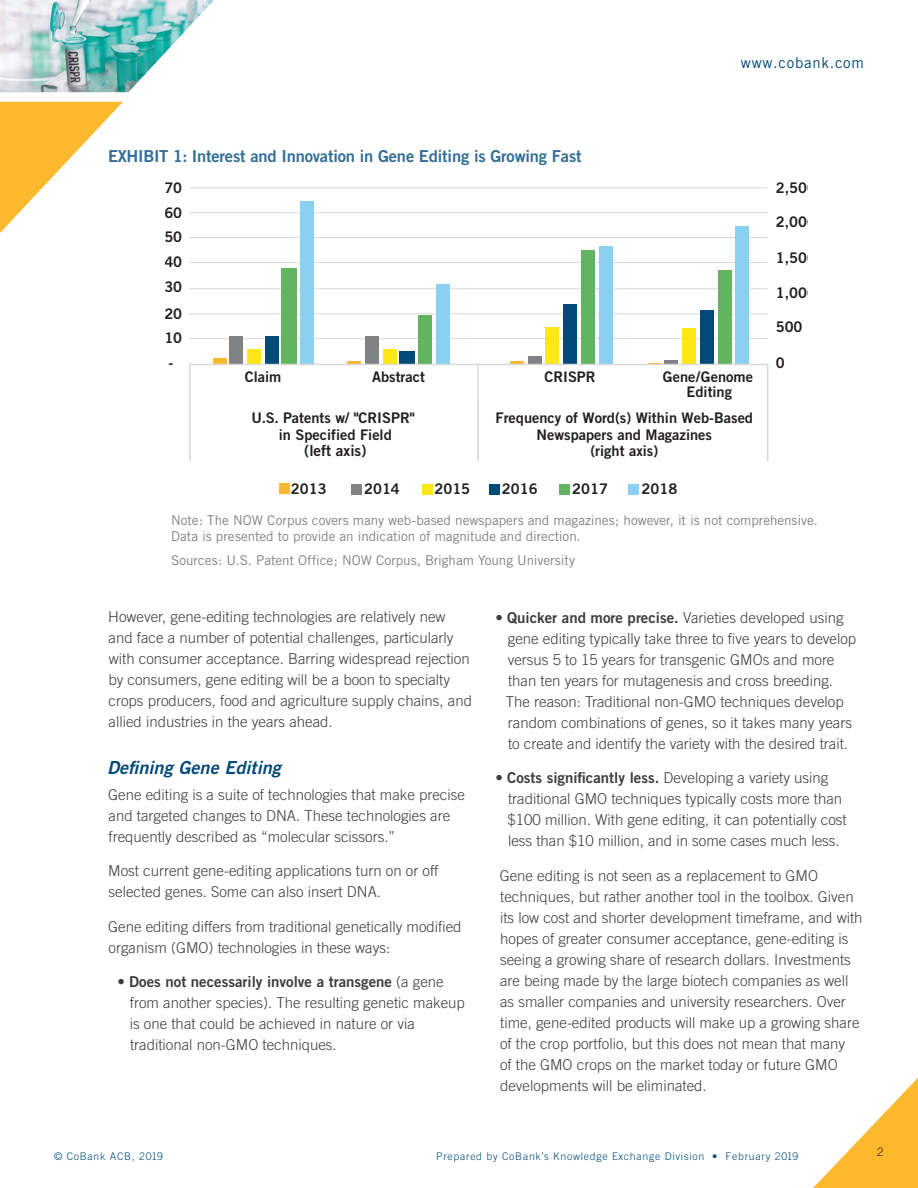
<style>
.page{position:relative;width:918px;height:1188px;background:#fff}
.page>*{position:absolute;margin:0;border:0;box-sizing:border-box;transform-origin:0 0}
.t1{font:italic 18px "Trade Gothic Bold Two";letter-spacing:.005em;color:#004978}
.t2{font:16.5px "Trade Gothic Bold Two";letter-spacing:-.01em;color:#326e97}
.t3{font:15.15px "Trade Gothic Bold Two";color:#231f20}
.t4{font:300 15px/21px "Trade Gothic";color:#3e3d3e}
.t5{font:15px "Trade Gothic Bold Two";color:#3e3d3e}
.t6{font:15px "Trade Gothic";letter-spacing:.05em;color:#004978}
.t7{font:14.7px/16.5px "Trade Gothic Bold Two";color:#231f20;text-align:center}
.t8{font:13.5px/16.5px "Trade Gothic";letter-spacing:-.005em;color:#808285}
.t9{font:300 11.7px "Trade Gothic";color:#231f20}
.t10{font:300 10.5px "Trade Gothic";letter-spacing:.07em;color:#004978}
.s1{font-family:"Trade Gothic";font-weight:300}
.s2{font-family:"Trade Gothic Bold Two";font-weight:400}
</style>
<div class="page">
<img style="left:0;top:0;width:214px;height:92px">
<svg style="left:0;top:102px;width:123px;height:131px"></svg>
<svg style="left:813px;top:1078px;width:105px;height:110px"></svg>
<hr style="left:189px;top:338px;width:579px;height:1px;background:#d9d9d8">
<hr style="left:189px;top:313px;width:579px;height:1px;background:#d9d9d8">
<hr style="left:189px;top:289px;width:579px;height:1px;background:#d9d9d8">
<hr style="left:189px;top:262px;width:579px;height:1px;background:#d9d9d8">
<hr style="left:189px;top:237px;width:579px;height:1px;background:#d9d9d8">
<hr style="left:189px;top:212px;width:579px;height:1px;background:#d9d9d8">
<hr style="left:189px;top:188px;width:579px;height:1px;background:#d9d9d8">
<hr style="left:347px;top:361px;width:14px;height:3px;background:#fdb92e">
<div style="left:213px;top:359px;width:14px;height:5px;background:#fdb92e"></div>
<div style="left:365px;top:337px;width:14px;height:27px;background:#808285"></div>
<div style="left:229px;top:337px;width:14px;height:27px;background:#808285"></div>
<div style="left:383px;top:349px;width:14px;height:15px;background:#ffe616"></div>
<div style="left:247px;top:349px;width:14px;height:15px;background:#ffe616"></div>
<div style="left:400px;top:352px;width:15px;height:12px;background:#004978"></div>
<div style="left:265px;top:337px;width:14px;height:27px;background:#004978"></div>
<div style="left:418px;top:316px;width:13px;height:48px;background:#63b461"></div>
<div style="left:282px;top:269px;width:15px;height:95px;background:#63b461"></div>
<div style="left:436px;top:284px;width:13px;height:80px;background:#8ad0f1"></div>
<div style="left:300px;top:201px;width:14px;height:163px;background:#8ad0f1"></div>
<svg style="left:648px;top:363px;width:14px;height:1px"></svg>
<hr style="left:510px;top:361px;width:14px;height:3px;background:#fdb92e">
<svg style="left:664px;top:360px;width:14px;height:4px"></svg>
<div style="left:528px;top:356px;width:14px;height:8px;background:#808285"></div>
<div style="left:682px;top:328px;width:14px;height:36px;background:#ffe616"></div>
<div style="left:545px;top:327px;width:14px;height:37px;background:#ffe616"></div>
<div style="left:700px;top:310px;width:14px;height:54px;background:#004978"></div>
<div style="left:563px;top:305px;width:14px;height:59px;background:#004978"></div>
<div style="left:718px;top:270px;width:14px;height:94px;background:#63b461"></div>
<div style="left:581px;top:251px;width:14px;height:113px;background:#63b461"></div>
<div style="left:735px;top:226px;width:14px;height:138px;background:#8ad0f1"></div>
<div style="left:599px;top:247px;width:14px;height:117px;background:#8ad0f1"></div>
<hr style="left:189px;top:364px;width:579px;height:1px;background:#d9d9d8">
<hr style="left:189px;top:364px;width:2px;height:35px;background:#d9d9d8">
<hr style="left:477px;top:364px;width:2px;height:35px;background:#d9d9d8">
<hr style="left:767px;top:364px;width:1px;height:35px;background:#d9d9d8">
<hr style="left:189px;top:399px;width:2px;height:62px;background:#d9d9d8">
<hr style="left:477px;top:399px;width:2px;height:62px;background:#d9d9d8">
<hr style="left:767px;top:399px;width:1px;height:62px;background:#d9d9d8">
<div style="left:279px;top:484px;width:10px;height:10px;background:#fdb92e"></div>
<div style="left:352px;top:484px;width:10px;height:10px;background:#808285"></div>
<div style="left:422px;top:484px;width:11px;height:10px;background:#ffe616"></div>
<div style="left:489px;top:484px;width:10px;height:10px;background:#004978"></div>
<div style="left:560px;top:484px;width:10px;height:10px;background:#63b461"></div>
<div style="left:628px;top:484px;width:11px;height:10px;background:#8ad0f1"></div>
<p class="t6" style="left:741px;top:54px;width:125px">www.cobank.com</p>
<p class="t2" style="left:108px;top:146px;width:475px">EXHIBIT 1: Interest and Innovation in Gene Editing is Growing Fast</p>
<p class="t7" style="left:164px;top:179px;width:19px">70</p>
<p class="t7" style="left:164px;top:204px;width:19px">60</p>
<p class="t7" style="left:164px;top:229px;width:19px">50</p>
<p class="t7" style="left:164px;top:254px;width:19px">40</p>
<p class="t7" style="left:164px;top:278px;width:19px">30</p>
<p class="t7" style="left:164px;top:305px;width:19px">20</p>
<p class="t7" style="left:164px;top:330px;width:19px">10</p>
<p class="t7" style="left:168px;top:355px;width:6px">-</p>
<p class="t7" style="left:245px;top:368px;width:38px">Claim</p>
<p class="t7" style="left:372px;top:368px;width:54px">Abstract</p>
<p class="t7" style="left:544px;top:368px;width:53px">CRISPR</p>
<p class="t7" style="left:663px;top:369px;width:92px;line-height:14.9px">Gene/Genome<br>Editing</p>
<p class="t7" style="left:252px;top:409px;width:165px">U.S. Patents w/ "CRISPR" in Specified Field</p>
<p class="t3" style="left:304px;top:441px;width:64px">(left axis)</p>
<p class="t7" style="left:496px;top:409px;width:259px">Frequency of Word(s) Within Web-Based<br>Newspapers and Magazines<br>(right axis)</p>
<p class="t7" style="left:291px;top:480px;width:37px">2013</p>
<p class="t7" style="left:364px;top:480px;width:37px">2014</p>
<p class="t7" style="left:435px;top:480px;width:37px">2015</p>
<p class="t7" style="left:502px;top:480px;width:37px">2016</p>
<p class="t7" style="left:572px;top:480px;width:37px">2017</p>
<p class="t7" style="left:642px;top:480px;width:37px">2018</p>
<p class="t7" style="left:776px;top:179px;width:42px">2,500</p>
<p class="t7" style="left:776px;top:213px;width:42px">2,000</p>
<p class="t7" style="left:776px;top:249px;width:42px">1,500</p>
<p class="t7" style="left:776px;top:284px;width:42px">1,000</p>
<p class="t7" style="left:776px;top:319px;width:28px">500</p>
<p class="t7" style="left:776px;top:355px;width:10px">0</p>
<p class="t8" style="left:171px;top:511px;width:648px">Note: The NOW Corpus covers many web-based newspapers and magazines; however, it is not comprehensive.<br>Data is presented to provide an indication of magnitude and direction.</p>
<p class="t8" style="left:171px;top:552px;width:406px">Sources: U.S. Patent Office; NOW Corpus, Brigham Young University</p>
<p class="t4" style="left:108px;top:606px;width:365px">However, gene-editing technologies are relatively new and face a number of potential challenges, particularly with consumer acceptance. Barring widespread rejection by consumers, gene editing will be a boon to specialty crops producers, food and agriculture supply chains, and allied industries in the years ahead.</p>
<p class="t1" style="left:107px;top:757px;width:175px">Defining Gene Editing</p>
<p class="t4" style="left:108px;top:784px;width:358px">Gene editing is a suite of technologies that make precise and targeted changes to DNA. These technologies are frequently described as “molecular scissors.”</p>
<p class="t4" style="left:108px;top:860px;width:332px">Most current gene-editing applications turn on or off selected genes. Some can also insert DNA.</p>
<p class="t4" style="left:108px;top:916px;width:355px">Gene editing differs from traditional genetically modified organism (GMO) technologies in these ways:</p>
<p class="t5" style="left:118px;top:973px;width:328px"><span class="s1">•</span> Does not necessarily involve a transgene <span class="s1">(a gene</span></p>
<p class="t4" style="left:130px;top:992px;width:337px">from another species). The resulting genetic makeup is one that could be achieved in nature or via traditional non-GMO techniques.</p>
<p class="t4" style="left:506px;top:607px;width:352px;text-indent:-10px">• <span class="s2">Quicker and more precise.</span> Varieties developed using gene editing typically take three to five years to develop versus 5 to 15 years for transgenic GMOs and more than ten years for mutagenesis and cross breeding.<br>The reason: Traditional non-GMO techniques develop random combinations of genes, so it takes many years to create and identify the variety with the desired trait.</p>
<p class="t4" style="left:508px;top:767px;width:341px;text-indent:-12px">• <span class="s2">Costs significantly less.</span> Developing a variety using traditional GMO techniques typically costs more than $100 million. With gene editing, it can potentially cost less than $10 million, and in some cases much less.</p>
<p class="t4" style="left:500px;top:865px;width:364px">Gene editing is not seen as a replacement to GMO techniques, but rather another tool in the toolbox. Given its low cost and shorter development timeframe, and with hopes of greater consumer acceptance, gene-editing is seeing a growing share of research dollars. Investments are being made by the large biotech companies as well as smaller companies and university researchers. Over time, gene-edited products will make up a growing share of the crop portfolio, but this does not mean that many<br>of the GMO crops on the market today or future GMO developments will be eliminated.</p>
<p class="t10" style="left:54px;top:1150px;width:110px">© CoBank ACB, 2019</p>
<p class="t10" style="left:436px;top:1150px;width:364px">Prepared by CoBank’s Knowledge Exchange Division • February 2019</p>
<p class="t9" style="left:877px;top:1145px;width:8px">2</p>
</div>
